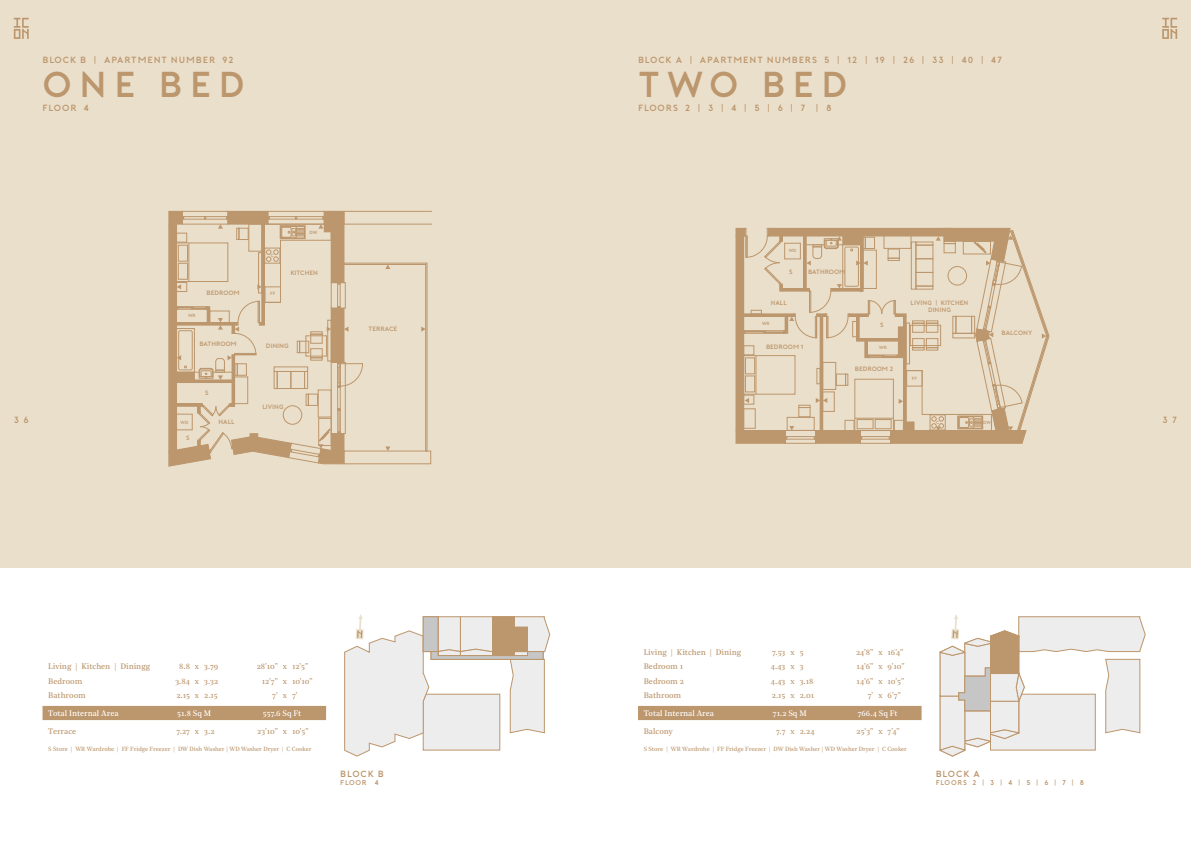
<style>
.page{position:relative;width:1191px;height:842px;background:#fff}
.page>*{position:absolute;margin:0;border:0;box-sizing:border-box;transform-origin:0 0}
.t1{font:500 36px "Porter";letter-spacing:.2em;color:#bc966c}
.t2{font:500 9px "Porter";letter-spacing:.1em;color:#bc966c}
.t3{font:8px "Noe Text";color:#bc966c}
.t4{font:8px "Noe Text";color:#fff}
.t5{font:500 7px "Porter";letter-spacing:.1em;color:#bc966c}
.t6{font:500 6.3px/7.6px "Porter";color:#bc966c;text-align:center}
.t7{font:6px "Noe Text";color:#bc966c}
.t8{font:500 4.5px "Porter";color:#bc966c}
</style>
<div class="page">
<div style="left:0;top:0;width:1191px;height:567px;background:#eadfcb"></div>
<div style="left:182px;top:211px;width:46px;height:13px;border:1px solid #bc966c"></div>
<div style="left:268px;top:211px;width:56px;height:13px;border:1px solid #bc966c"></div>
<div style="left:344px;top:211px;width:88px;height:13px;border:1px solid #bc966c"></div>
<div style="left:344px;top:451px;width:87px;height:13px;border:1px solid #bc966c"></div>
<div style="left:169px;top:211px;width:13px;height:13px;background:#bc966c"></div>
<div style="left:331px;top:211px;width:13px;height:72px;background:#bc966c"></div>
<div style="left:228px;top:211px;width:40px;height:13px;background:#bc966c"></div>
<div style="left:324px;top:211px;width:7px;height:13px;background:#bc966c"></div>
<svg style="left:169px;top:216px;width:258px;height:251px"></svg>
<div style="left:736px;top:236px;width:7px;height:194px;background:#bc966c"></div>
<div style="left:736px;top:228px;width:8px;height:8px;background:#bc966c"></div>
<div style="left:736px;top:430px;width:49px;height:13px;background:#bc966c"></div>
<svg style="left:743px;top:228px;width:306px;height:216px"></svg>
<div style="left:43px;top:706px;width:283px;height:14px;background:#bc966c"></div>
<div style="left:638px;top:706px;width:283px;height:14px;background:#bc966c"></div>
<svg style="left:344px;top:614px;width:206px;height:143px"></svg>
<svg style="left:939px;top:614px;width:206px;height:143px"></svg>
<svg style="left:1162px;top:18px;width:15px;height:21px"></svg>
<svg style="left:14px;top:18px;width:15px;height:21px"></svg>
<p class="t2" style="left:43px;top:55px;width:193px">BLOCK B | APARTMENT NUMBER 92</p>
<h1 class="t1" style="left:43px;top:65px;width:204px">ONE BED</h1>
<p class="t2" style="left:43px;top:103px;width:48px">FLOOR 4</p>
<p class="t8" style="left:188px;top:313px;width:9px">WR</p>
<p class="t6" style="left:207px;top:289px;width:35px">BEDROOM</p>
<p class="t6" style="left:199px;top:340px;width:39px">BATHROOM</p>
<p class="t6" style="left:205px;top:389px;width:5px">S</p>
<p class="t8" style="left:271px;top:252px;width:5px">C</p>
<p class="t8" style="left:270px;top:291px;width:7px">FF</p>
<p class="t8" style="left:309px;top:230px;width:9px">DW</p>
<p class="t6" style="left:290px;top:269px;width:29px">KITCHEN</p>
<p class="t6" style="left:266px;top:342px;width:24px">DINING</p>
<p class="t6" style="left:262px;top:402px;width:23px">LIVING</p>
<p class="t6" style="left:368px;top:325px;width:30px">TERRACE</p>
<p class="t2" style="left:638px;top:55px;width:365px">BLOCK A | APARTMENT NUMBERS 5 | 12 | 19 | 26 | 33 | 40 | 47</p>
<h1 class="t1" style="left:638px;top:65px;width:211px">TWO BED</h1>
<p class="t2" style="left:638px;top:103px;width:195px">FLOORS 2 | 3 | 4 | 5 | 6 | 7 | 8</p>
<p class="t8" style="left:788px;top:248px;width:9px">WD</p>
<p class="t6" style="left:789px;top:268px;width:5px">S</p>
<p class="t6" style="left:808px;top:268px;width:39px">BATHROOM</p>
<p class="t6" style="left:770px;top:299px;width:18px">HALL</p>
<p class="t6" style="left:910px;top:299px;width:59px">LIVING | KITCHEN<br>DINING</p>
<p class="t8" style="left:762px;top:321px;width:9px">WR</p>
<p class="t6" style="left:880px;top:321px;width:5px">S</p>
<p class="t6" style="left:1001px;top:329px;width:32px">BALCONY</p>
<p class="t6" style="left:766px;top:343px;width:39px">BEDROOM 1</p>
<p class="t8" style="left:879px;top:345px;width:9px">WR</p>
<p class="t6" style="left:855px;top:365px;width:40px">BEDROOM 2</p>
<p class="t8" style="left:911px;top:375px;width:7px">FF</p>
<p class="t2" style="left:14px;top:415px;width:17px">3 6</p>
<p class="t2" style="left:1162px;top:415px;width:16px">3 7</p>
<p class="t6" style="left:218px;top:418px;width:18px">HALL</p>
<p class="t8" style="left:180px;top:419px;width:9px">WD</p>
<p class="t8" style="left:936px;top:419px;width:5px">C</p>
<p class="t8" style="left:983px;top:420px;width:9px">DW</p>
<p class="t6" style="left:186px;top:434px;width:5px">S</p>
<p class="t3" style="left:48px;top:661px;width:103px">Living | Kitchen | Diningg</p>
<p class="t3" style="left:179px;top:661px;width:41px">8.8 x 3.79</p>
<p class="t3" style="left:257px;top:661px;width:53px">28'10" x 12'5"</p>
<p class="t3" style="left:48px;top:675px;width:36px">Bedroom</p>
<p class="t3" style="left:175px;top:675px;width:44px">3.84 x 3.32</p>
<p class="t3" style="left:262px;top:675px;width:52px">12'7" x 10'10"</p>
<p class="t3" style="left:48px;top:689px;width:39px">Bathroom</p>
<p class="t3" style="left:176px;top:689px;width:43px">2.15 x 2.15</p>
<p class="t3" style="left:272px;top:689px;width:27px">7' x 7'</p>
<p class="t4" style="left:48px;top:707px;width:72px">Total Internal Area</p>
<p class="t4" style="left:177px;top:707px;width:35px">51.8 Sq M</p>
<p class="t4" style="left:263px;top:707px;width:40px">557.6 Sq Ft</p>
<p class="t3" style="left:48px;top:725px;width:30px">Terrace</p>
<p class="t3" style="left:176px;top:725px;width:40px">7.27 x 3.2</p>
<p class="t3" style="left:257px;top:725px;width:53px">23'10" x 10'5"</p>
<p class="t7" style="left:48px;top:745px;width:265px">S Store | WR Wardrobe | FF Fridge Freezer | DW Dish Washer | WD Washer Dryer | C Cooker</p>
<p class="t2" style="left:340px;top:769px;width:45px">BLOCK B</p>
<p class="t5" style="left:340px;top:779px;width:40px">FLOOR 4</p>
<p class="t3" style="left:643px;top:646px;width:99px">Living | Kitchen | Dining</p>
<p class="t3" style="left:772px;top:646px;width:33px">7.53 x 5</p>
<p class="t3" style="left:856px;top:646px;width:49px">24'8" x 16'4"</p>
<p class="t3" style="left:643px;top:661px;width:41px">Bedroom 1</p>
<p class="t3" style="left:771px;top:661px;width:34px">4.43 x 3</p>
<p class="t3" style="left:856px;top:661px;width:50px">14'6" x 9'10"</p>
<p class="t3" style="left:643px;top:675px;width:42px">Bedroom 2</p>
<p class="t3" style="left:771px;top:675px;width:44px">4.43 x 3.18</p>
<p class="t3" style="left:856px;top:675px;width:49px">14'6" x 10'5"</p>
<p class="t3" style="left:643px;top:689px;width:39px">Bathroom</p>
<p class="t3" style="left:772px;top:689px;width:44px">2.15 x 2.01</p>
<p class="t3" style="left:867px;top:689px;width:35px">7' x 6'7"</p>
<p class="t4" style="left:643px;top:707px;width:72px">Total Internal Area</p>
<p class="t4" style="left:773px;top:707px;width:35px">71.2 Sq M</p>
<p class="t4" style="left:857px;top:707px;width:41px">766.4 Sq Ft</p>
<p class="t3" style="left:643px;top:725px;width:31px">Balcony</p>
<p class="t3" style="left:776px;top:725px;width:40px">7.7 x 2.24</p>
<p class="t3" style="left:856px;top:725px;width:45px">25'3" x 7'4"</p>
<p class="t7" style="left:643px;top:745px;width:265px">S Store | WR Wardrobe | FF Fridge Freezer | DW Dish Washer | WD Washer Dryer | C Cooker</p>
<p class="t2" style="left:935px;top:769px;width:46px">BLOCK A</p>
<p class="t5" style="left:935px;top:779px;width:150px">FLOORS 2 | 3 | 4 | 5 | 6 | 7 | 8</p>
</div>
